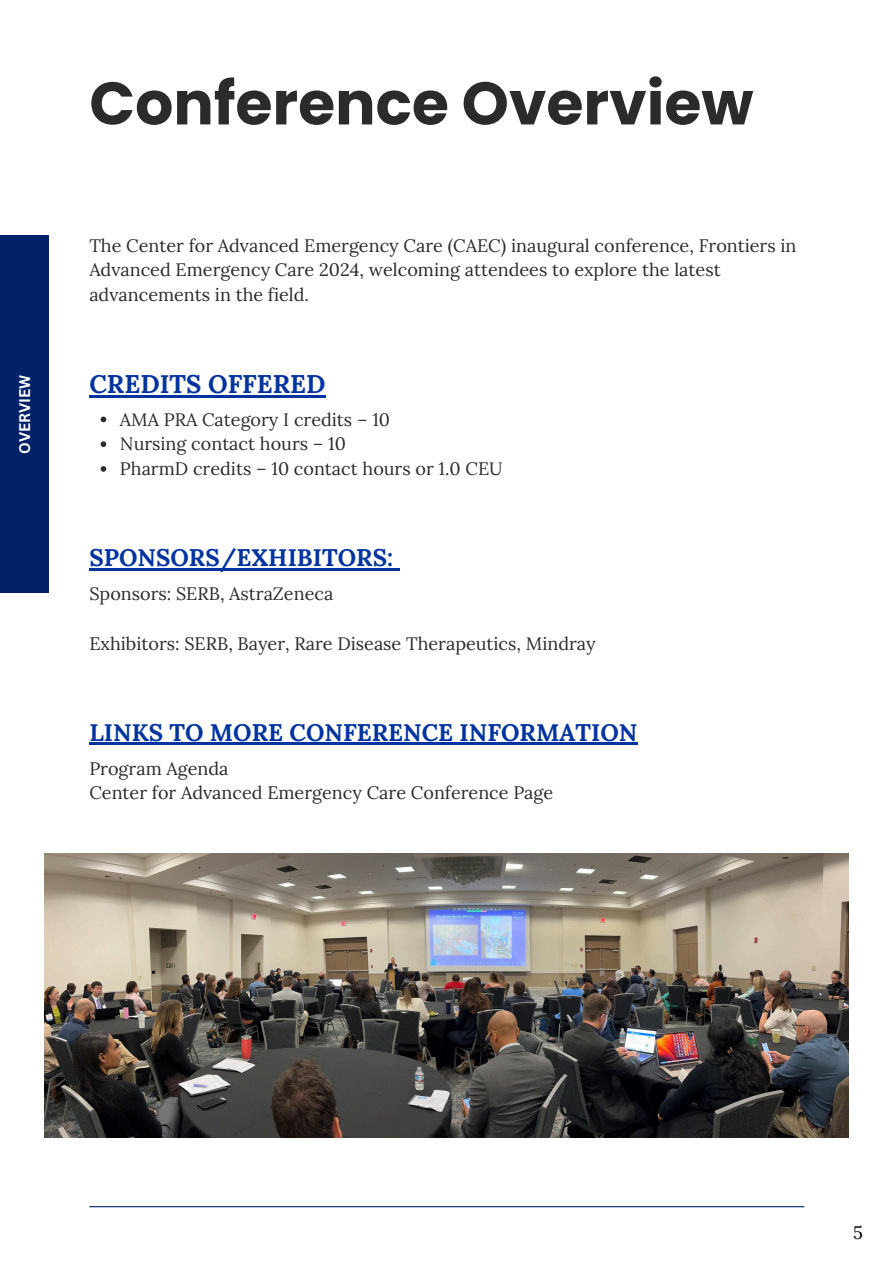
<style>
.page{position:relative;width:894px;height:1264px;background:#fff}
.page>*{position:absolute;margin:0;border:0;box-sizing:border-box;transform-origin:0 0}
.t1{font:700 60px "Poppins";color:#2b2b2b}
.t2{font:700 25.5px "Lora";color:#0033a0}
.t3{font:700 24px "Lora";color:#0033a0}
.t4{font:18px/24.8px "Lora";color:#2b2b2b}
.t5{font:18px "Lora";color:#000}
.t6{font:700 15px "Canva Sans";color:#fff}
</style>
<div class="page">
<div style="left:0;top:235px;width:49px;height:358px;background:#012169"></div>
<img style="left:45px;top:853px;width:803px;height:283px">
<hr style="left:89px;top:568px;width:304px;height:2px;background:#0033a0">
<svg style="left:393px;top:568px;width:6px;height:2px"></svg>
<hr style="left:89px;top:742px;width:548px;height:3px;background:#0033a0">
<hr style="left:89px;top:1206px;width:715px;height:1px;background:#012169">
<hr style="left:89px;top:395px;width:236px;height:2px;background:#0033a0">
<svg style="left:101px;top:416px;width:5px;height:6px"></svg>
<svg style="left:101px;top:441px;width:5px;height:6px"></svg>
<svg style="left:101px;top:466px;width:5px;height:6px"></svg>
<h1 class="t6" style="left:14px;top:454px;width:81px;rotate:-90deg">OVERVIEW</h1>
<h2 class="t1" style="left:89px;top:61px;width:665px">Conference Overview</h2>
<p class="t4" style="left:89px;top:233px;width:708px">The Center for Advanced Emergency Care (CAEC) inaugural conference, Frontiers in<br>Advanced Emergency Care 2024, welcoming attendees to explore the latest advancements in the field.</p>
<h3 class="t2" style="left:89px;top:367px;width:237px">CREDITS OFFERED</h3>
<h3 class="t4" style="left:120px;top:406px;width:271px">AMA PRA Category I credits – 10</h3>
<h2 class="t4" style="left:120px;top:431px;width:227px">Nursing contact hours – 10</h2>
<h3 class="t4" style="left:120px;top:456px;width:384px">PharmD credits – 10 contact hours or 1.0 CEU</h3>
<h3 class="t3" style="left:89px;top:541px;width:305px">SPONSORS/EXHIBITORS:</h3>
<h2 class="t4" style="left:89px;top:581px;width:245px">Sponsors: SERB, AstraZeneca</h2>
<p class="t4" style="left:89px;top:631px;width:507px">Exhibitors: SERB, Bayer, Rare Disease Therapeutics, Mindray</p>
<p class="t3" style="left:89px;top:716px;width:549px">LINKS TO MORE CONFERENCE INFORMATION</p>
<p class="t4" style="left:89px;top:755px;width:465px">Program Agenda<br>Center for Advanced Emergency Care Conference Page</p>
<p class="t5" style="left:852px;top:1220px;width:11px">5</p>
</div>
